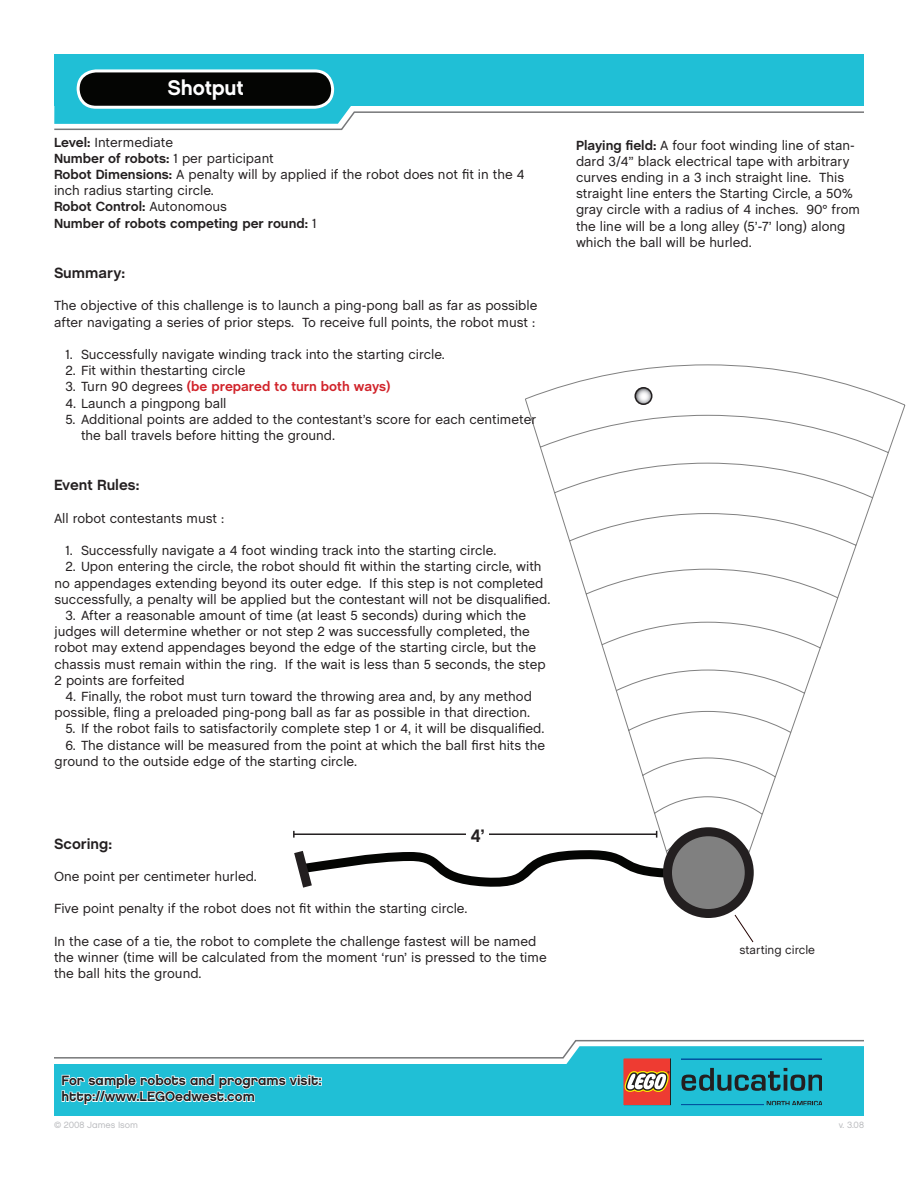
<style>
.page{position:relative;width:918px;height:1188px;background:#fff}
.page>*{position:absolute;margin:0;border:0;box-sizing:border-box;transform-origin:0 0}
.t1{font:21px "Chalet New York Nineteen Sixty";color:#fff}
.t2{font:18px "Chalet E New York Eighty";color:#231f20}
.t3{font:700 15px "Chalet";color:#231f20}
.Numbered_List{font:13.5px/16.2px "Chalet";color:#231f20}
.t4{font:700 13.5px "Chalet";color:#231f20}
.t5{font:13.5px/16.2px "Chalet New York Nineteen Eighty";color:#231f20}
.Numbered_List-2{font:700 13.5px "Chalet";color:#d1232a}
.t6{font:12px "Chalet";color:#231f20}
.t7{font:9px "Chalet London Nineteen Eighty";color:#bcbdc0}
.s1{font-weight:700}
.s2{font-weight:400}
.s3{font-weight:400;color:#231f20}
</style>
<div class="page">
<div style="left:54px;top:1064px;width:810px;height:52px;background:#20bfd6"></div>
<div style="left:54px;top:54px;width:810px;height:52px;background:#20bfd6"></div>
<svg style="left:54px;top:90px;width:810px;height:40px"></svg>
<div style="left:78px;top:71px;width:255px;height:36px;background:#040503;border-radius:18px"></div>
<div style="left:77px;top:69px;width:257px;height:40px;border:3px solid #fff;border-radius:18px"></div>
<svg style="left:54px;top:1039px;width:810px;height:66px"></svg>
<div style="left:622px;top:1057px;width:202px;height:50px;border:2px solid #20bfd6"></div>
<svg style="left:525px;top:364px;width:381px;height:450px"></svg>
<svg style="left:668px;top:832px;width:81px;height:82px"></svg>
<div style="left:663px;top:827px;width:91px;height:91px;border:9px solid #231f20;border-radius:50%"></div>
<svg style="left:635px;top:388px;width:17px;height:16px"></svg>
<div style="left:634px;top:387px;width:18px;height:18px;border:2px solid #231f20;border-radius:50%"></div>
<svg style="left:293px;top:813px;width:470px;height:84px"></svg>
<div style="left:466px;top:824px;width:23px;height:23px;background:#fff"></div>
<svg style="left:734px;top:914px;width:20px;height:29px"></svg>
<h1 class="t1" style="left:167px;top:75px;width:78px">Shotput</h1>
<p class="Numbered_List" style="left:54px;top:134px;width:121px"><span class="s1">Level:</span> Intermediate</p>
<p class="t4" style="left:54px;top:150px;width:221px">Number of robots: <span class="s2">1 per participant</span></p>
<p class="Numbered_List" style="left:54px;top:166px;width:472px"><span class="s1">Robot Dimensions:</span> A penalty will by applied if the robot does not fit in the 4 inch radius starting circle.</p>
<p class="t4" style="left:54px;top:199px;width:175px">Robot Control: <span class="s2">Autonomous</span></p>
<p class="t4" style="left:54px;top:215px;width:264px">Number of robots competing per round: <span class="s2">1</span></p>
<p class="t3" style="left:54px;top:264px;width:73px">Summary:</p>
<p class="Numbered_List" style="left:54px;top:297px;width:485px">The objective of this challenge is to launch a ping-pong ball as far as possible after navigating a series of prior steps. To receive full points, the robot must :</p>
<p class="Numbered_List" style="left:65px;top:346px;width:381px">1. Successfully navigate winding track into the starting circle.</p>
<p class="Numbered_List" style="left:65px;top:362px;width:182px">2. Fit within thestarting circle</p>
<p class="Numbered_List-2" style="left:65px;top:379px;width:327px"><span class="s3">3. Turn 90 degrees</span> (be prepared to turn both ways)</p>
<p class="Numbered_List" style="left:65px;top:395px;width:163px">4. Launch a pingpong ball</p>
<p class="Numbered_List" style="left:81px;top:411px;width:457px;text-indent:-16px">5. Additional points are added to the contestant’s score for each centimeter the ball travels before hitting the ground.</p>
<p class="t3" style="left:54px;top:476px;width:87px">Event Rules:</p>
<p class="Numbered_List" style="left:54px;top:510px;width:172px">All robot contestants must :</p>
<p class="Numbered_List" style="left:65px;top:542px;width:433px">1. Successfully navigate a 4 foot winding track into the starting circle.</p>
<p class="Numbered_List" style="left:55px;top:558px;width:497px;text-align:center">2. Upon entering the circle, the robot should fit within the starting circle, with<br>no appendages extending beyond its outer edge. If this step is not completed successfully, a penalty will be applied but the contestant will not be disqualified.</p>
<p class="Numbered_List" style="left:55px;top:607px;width:493px;text-indent:11px">3. After a reasonable amount of time (at least 5 seconds) during which the judges will determine whether or not step 2 was successfully completed, the robot may extend appendages beyond the edge of the starting circle, but the chassis must remain within the ring. If the wait is less than 5 seconds, the step 2 points are forfeited</p>
<p class="Numbered_List" style="left:55px;top:688px;width:479px;text-align:right">4. Finally, the robot must turn toward the throwing area and, by any method possible, fling a preloaded ping-pong ball as far as possible in that direction.</p>
<p class="Numbered_List" style="left:65px;top:720px;width:480px">5. If the robot fails to satisfactorily complete step 1 or 4, it will be disqualified.</p>
<p class="Numbered_List" style="left:55px;top:737px;width:492px;text-indent:11px">6. The distance will be measured from the point at which the ball first hits the ground to the outside edge of the starting circle.</p>
<p class="t2" style="left:471px;top:824px;width:15px">4’</p>
<p class="t3" style="left:54px;top:835px;width:60px">Scoring:</p>
<p class="Numbered_List" style="left:54px;top:868px;width:204px">One point per centimeter hurled.</p>
<p class="Numbered_List" style="left:54px;top:900px;width:415px">Five point penalty if the robot does not fit within the starting circle.</p>
<p class="Numbered_List" style="left:54px;top:933px;width:494px">In the case of a tie, the robot to complete the challenge fastest will be named the winner (time will be calculated from the moment ‘run’ is pressed to the time the ball hits the ground.</p>
<p class="Numbered_List" style="left:576px;top:137px;width:286px"><span class="s1">Playing field:</span> A four foot winding line of stan&shy;dard 3/4” black electrical tape with arbitrary curves ending in a 3 inch straight line. This straight line enters the Starting Circle, a 50% gray circle with a radius of 4 inches. 90° from the line will be a long alley (5’-7’ long) along which the ball will be hurled.</p>
<p class="t6" style="left:740px;top:943px;width:77px">starting circle</p>
<p class="t5" style="left:62px;top:1072px;width:262px">For sample robots and programs visit: http://www.LEGOedwest.com</p>
<p class="t7" style="left:54px;top:1119px;width:85px">© 2008 James Isom</p>
<p class="t7" style="left:839px;top:1119px;width:27px">v. 3.08</p>
</div>
